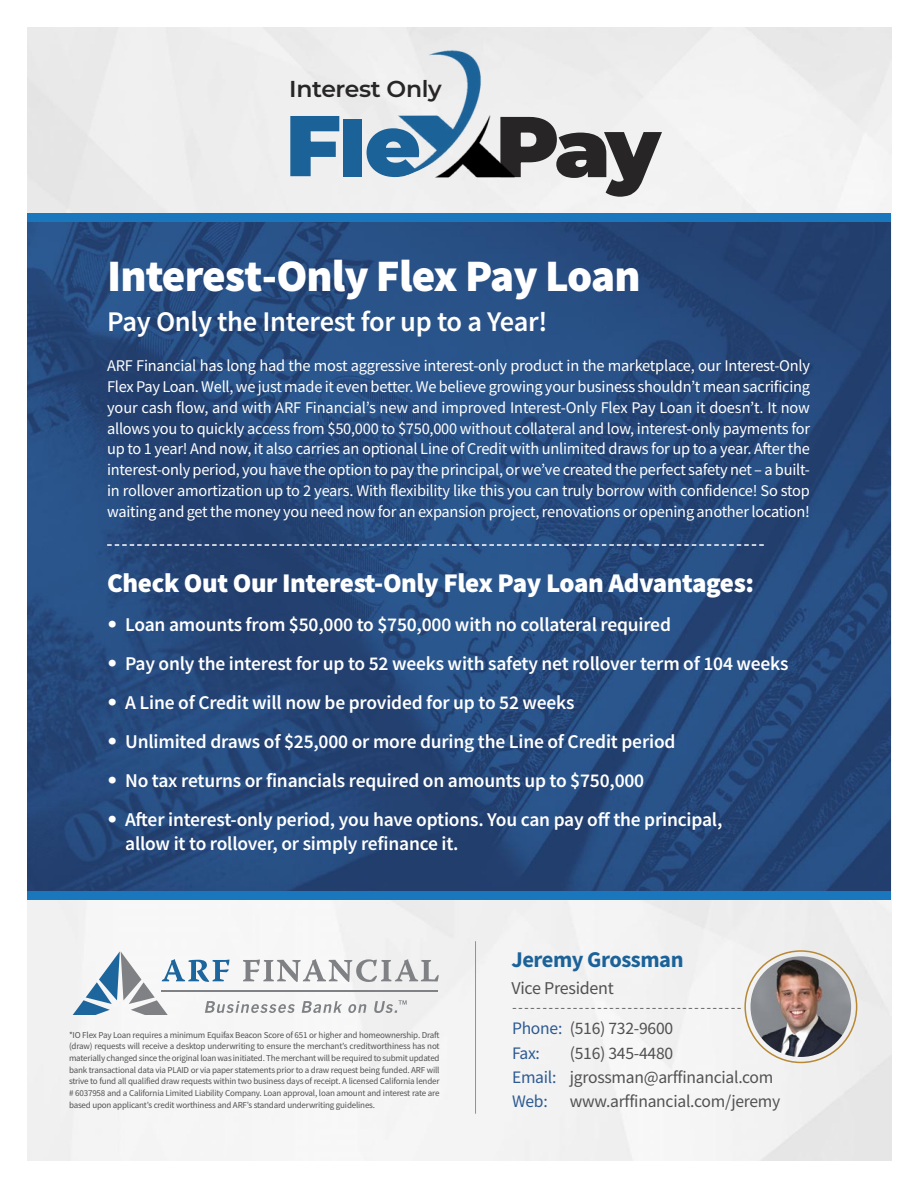
<style>
.page{position:relative;width:918px;height:1188px;background:#fff}
.page>*{position:absolute;margin:0;border:0;box-sizing:border-box;transform-origin:0 0}
.t1{font:900 86.1px "Montserrat";color:#1b6299}
.t2{font:900 86.1px "Montserrat";color:#272526}
.t3{font:900 45px "Source Sans Pro";letter-spacing:-.02em;color:#fff}
.t4{font:600 28.5px "Source Sans Pro";letter-spacing:-.01em;color:#fff}
.t5{font:900 27px "Source Sans Pro";letter-spacing:-.015em;color:#fff}
.t6{font:600 22.95px "Montserrat";letter-spacing:-.015em;color:#272526}
.t7{font:700 22.5px "Source Sans Pro";letter-spacing:-.02em;color:#1b6299}
.t8{font:600 19.5px/24px "Source Sans Pro";letter-spacing:-.01em;color:#fff}
.t9{font:18px "Source Sans Pro";letter-spacing:-.015em;color:#525152}
.t10{font:17.55px "Source Sans Pro";letter-spacing:-.015em;color:#525152}
.t11{font:17.55px "Source Sans Pro";letter-spacing:-.02em;color:#2c5a92}
.t12{font:16.35px/20.9px "Source Sans Pro";letter-spacing:-.015em;color:#fff;text-align:justify}
.t13{font:15px "Avenir Next";color:#525152}
.t14{font:9px/11.7px "Source Sans Pro";letter-spacing:-.02em;color:#525152;text-align:justify}
.s1{font-size:76.8px}
.s2{font-size:80.1px}
.s3{font-family:"Avenir Next";font-weight:800}
.s4{color:#2c5a92}
</style>
<div class="page">
<div style="left:27px;top:213px;width:864px;height:687px;background:#1b77bd"></div>
<img style="left:27px;top:223px;width:864px;height:668px">
<img style="left:434px;top:103px;width:81px;height:75px">
<img style="left:389px;top:44px;width:96px;height:131px">
<svg style="left:107px;top:544px;width:657px;height:2px"></svg>
<svg style="left:73px;top:951px;width:366px;height:64px"></svg>
<hr style="left:475px;top:941px;width:1px;height:173px;background:#939293">
<svg style="left:744px;top:950px;width:113px;height:113px"></svg>
<img style="left:751px;top:956px;width:100px;height:101px;border-radius:50%">
<p class="t6" style="left:289px;top:75px;width:154px">Interest Only</p>
<p class="t1" style="left:285px;top:96px;width:137px">F<span class="s1">l</span>e</p>
<p class="t2" style="left:496px;top:98px;width:167px">P<span class="s2">a</span>y</p>
<p class="t3" style="left:107px;top:260px;width:535px">Interest-Only Flex Pay Loan</p>
<p class="t4" style="left:107px;top:311px;width:442px">Pay Only the Interest for up to a Year!</p>
<p class="t12" style="left:107px;top:357px;width:704px">ARF Financial has long had the most aggressive interest-only product in the marketplace, our Interest-Only Flex Pay Loan. Well, we just made it even better. We believe growing your business shouldn’t mean sacrificing your cash flow, and with ARF Financial’s new and improved Interest-Only Flex Pay Loan it doesn’t. It now allows you to quickly access from $50,000 to $750,000 without collateral and low, interest-only payments for up to 1 year! And now, it also carries an optional Line of Credit with unlimited draws for up to a year. After the interest-only period, you have the option to pay the principal, or we’ve created the perfect safety net – a built&shy;in rollover amortization up to 2 years. With flexibility like this you can truly borrow with confidence! So stop waiting and get the money you need now for an expansion project, renovations or opening another location!</p>
<p class="t5" style="left:107px;top:573px;width:648px">Check Out Our Interest-Only Flex Pay Loan Advantages:</p>
<p class="t8" style="left:108px;top:614px;width:565px"><span class="s3">•</span> Loan amounts from $50,000 to $750,000 with no collateral required</p>
<p class="t8" style="left:108px;top:653px;width:683px"><span class="s3">•</span> Pay only the interest for up to 52 weeks with safety net rollover term of 104 weeks</p>
<p class="t8" style="left:108px;top:692px;width:469px"><span class="s3">•</span> A Line of Credit will now be provided for up to 52 weeks</p>
<p class="t8" style="left:108px;top:731px;width:569px"><span class="s3">•</span> Unlimited draws of $25,000 or more during the Line of Credit period</p>
<p class="t8" style="left:108px;top:770px;width:538px"><span class="s3">•</span> No tax returns or financials required on amounts up to $750,000</p>
<p class="t8" style="left:125px;top:809px;width:599px;text-indent:-18px"><span class="s3">•</span> After interest-only period, you have options. You can pay off the principal, allow it to rollover, or simply refinance it.</p>
<p class="t14" style="left:69px;top:1030px;width:372px">*IO Flex Pay Loan requires a minimum Equifax Beacon Score of 651 or higher and homeownership. Draft (draw) requests will receive a desktop underwriting to ensure the merchant’s creditworthiness has not materially changed since the original loan was initiated. The merchant will be required to submit updated bank transactional data via PLAID or via paper statements prior to a draw request being funded. ARF will strive to fund all qualified draw requests within two business days of receipt. A licensed California lender # 6037958 and a California Limited Liability Company. Loan approval, loan amount and interest rate are based upon applicant’s credit worthiness and ARF’s standard underwriting guidelines.</p>
<p class="t7" style="left:511px;top:947px;width:174px">Jeremy Grossman</p>
<p class="t9" style="left:511px;top:982px;width:104px">Vice President</p>
<p class="t13" style="left:512px;top:998px;width:231px">--------------------------------------</p>
<p class="t10" style="left:512px;top:1022px;width:163px"><span class="s4">Phone:</span> (516) 732-9600</p>
<p class="t11" style="left:512px;top:1046px;width:29px">Fax:</p>
<p class="t10" style="left:570px;top:1046px;width:105px">(516) 345-4480</p>
<p class="t10" style="left:512px;top:1070px;width:263px"><span class="s4">Email:</span> jgrossman@arffinancial.com</p>
<p class="t11" style="left:512px;top:1095px;width:37px">Web:</p>
<p class="t10" style="left:570px;top:1095px;width:212px">www.arffinancial.com/jeremy</p>
</div>
